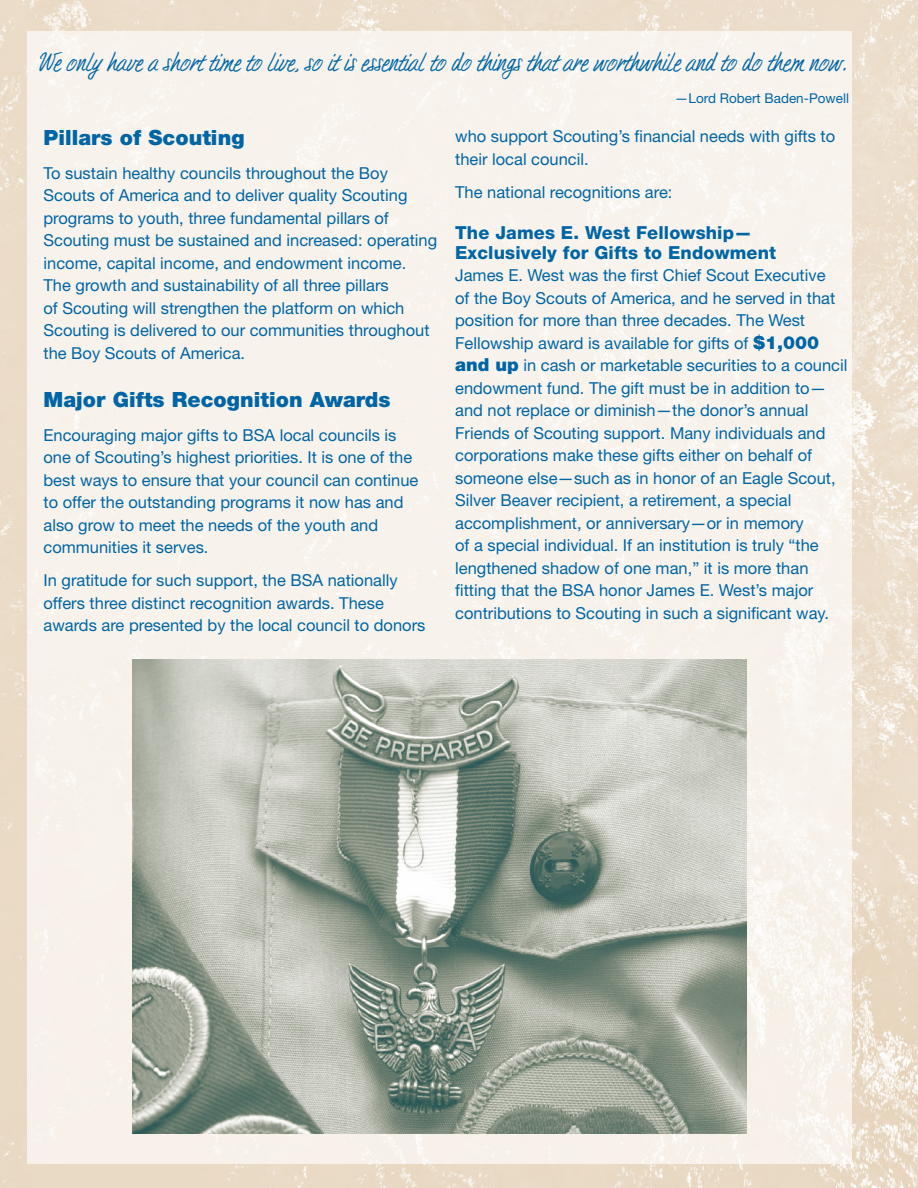
<style>
.page{position:relative;width:918px;height:1188px;background:#fff}
.page>*{position:absolute;margin:0;border:0;box-sizing:border-box;transform-origin:0 0}
.t1{font:34.5px "Du Turner";letter-spacing:.01em;color:#0065a4}
.t2{font:900 21px "Helvetica Neue";letter-spacing:.005em;color:#0065a4}
.t3{font:800 18px/19.5px "Helvetica Neue";letter-spacing:.01em;color:#0065a4}
.t4{font:16.5px/22.5px "Helvetica Neue";color:#0065a4}
.t5{font:13.5px "Helvetica Neue";color:#0065a4}
.s1{font-weight:900;font-size:18px}
</style>
<div class="page">
<img style="left:0;top:0;width:918px;height:1188px">
<div style="left:27px;top:32px;width:825px;height:1132px;background:#f7f2eb"></div>
<img style="left:133px;top:660px;width:613px;height:474px">
<h1 class="t1" style="left:39px;top:41px;width:810px">We only have a short time to live, so it is essential to do things that are worthwhile and to do them now.</h1>
<p class="t5" style="left:675px;top:90px;width:176px">—Lord Robert Baden-Powell</p>
<p class="t2" style="left:44px;top:125px;width:203px">Pillars of Scouting</p>
<p class="t4" style="left:44px;top:161px;width:395px">To sustain healthy councils throughout the Boy Scouts of America and to deliver quality Scouting programs to youth, three fundamental pillars of Scouting must be sustained and increased: operating income, capital income, and endowment income.<br>The growth and sustainability of all three pillars<br>of Scouting will strengthen the platform on which Scouting is delivered to our communities throughout the Boy Scouts of America.</p>
<p class="t2" style="left:44px;top:387px;width:349px">Major Gifts Recognition Awards</p>
<p class="t4" style="left:44px;top:423px;width:376px">Encouraging major gifts to BSA local councils is one of Scouting’s highest priorities. It is one of the best ways to ensure that your council can continue to offer the outstanding programs it now has and also grow to meet the needs of the youth and communities it serves.</p>
<p class="t4" style="left:44px;top:569px;width:384px">In gratitude for such support, the BSA nationally offers three distinct recognition awards. These awards are presented by the local council to donors</p>
<p class="t4" style="left:455px;top:125px;width:382px">who support Scouting’s financial needs with gifts to their local council.</p>
<p class="t4" style="left:455px;top:181px;width:219px">The national recognitions are:</p>
<p class="t3" style="left:455px;top:223px;width:323px">The James E. West Fellowship—<br>Exclusively for Gifts to Endowment</p>
<p class="t4" style="left:455px;top:264px;width:394px">James E. West was the first Chief Scout Executive<br>of the Boy Scouts of America, and he served in that position for more than three decades. The West Fellowship award is available for gifts of <span class="s1">$1,000 and up</span> in cash or marketable securities to a council endowment fund. The gift must be in addition to— and not replace or diminish—the donor’s annual Friends of Scouting support. Many individuals and corporations make these gifts either on behalf of someone else—such as in honor of an Eagle Scout, Silver Beaver recipient, a retirement, a special accomplishment, or anniversary—or in memory<br>of a special individual. If an institution is truly “the lengthened shadow of one man,” it is more than fitting that the BSA honor James E. West’s major contributions to Scouting in such a significant way.</p>
</div>
